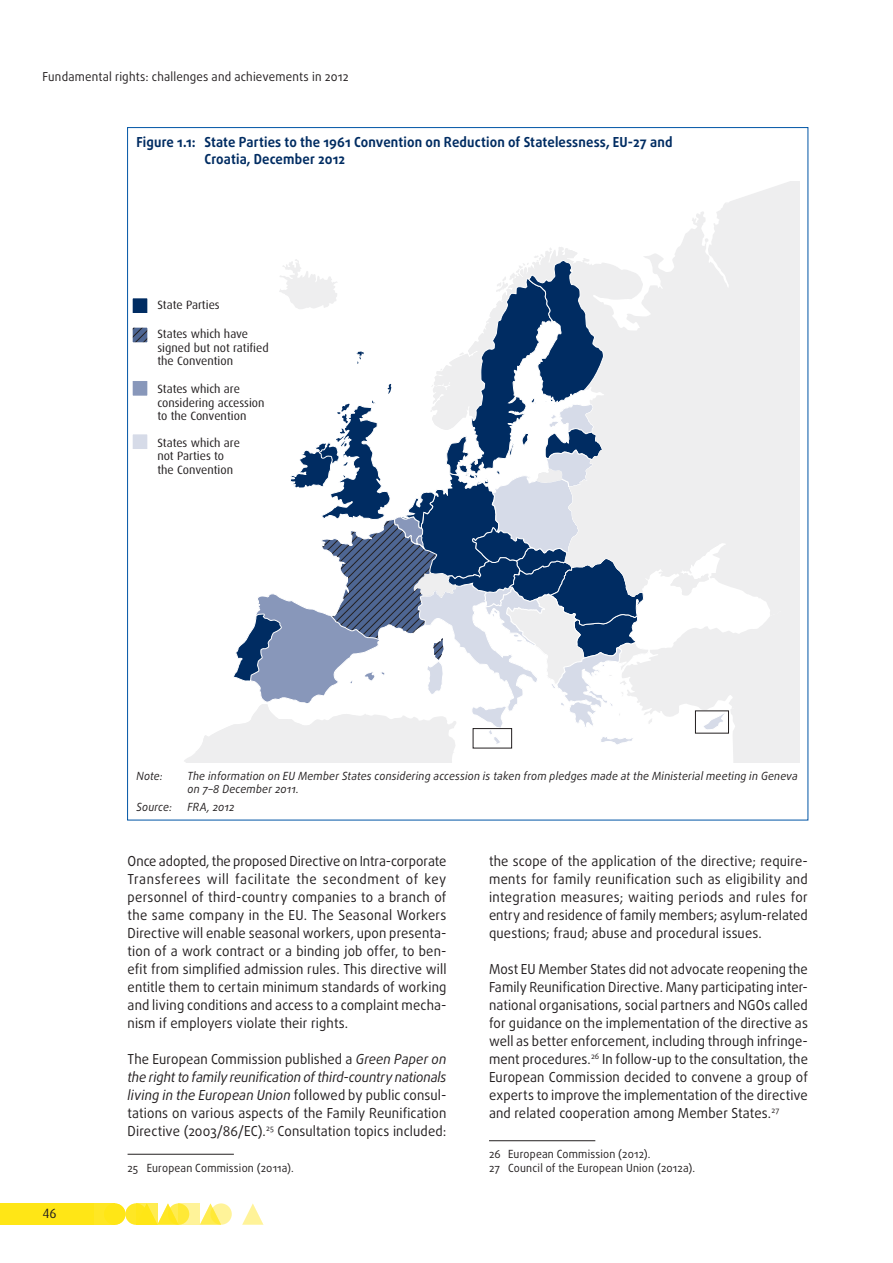
<style>
.page{position:relative;width:893px;height:1263px;background:#fff}
.page>*{position:absolute;margin:0;border:0;box-sizing:border-box;transform-origin:0 0}
.body{font:13.8px/18px "Daxline Pro";letter-spacing:.01em;color:#231f20;text-align:justify;scale:.95 1}
.figure_title{font:700 13.8px/16.5px "Daxline Pro";letter-spacing:.01em;color:#002c62;scale:.95 1}
.t1{font:13.5px "Dax";color:#231f20}
.t2{font:12.3px "Daxline Pro";letter-spacing:.015em;color:#231f20;scale:.95 1}
.t3{font:12px/13.5px "Dax";color:#231f20}
.TABLE_source_notes{font:italic 11.25px/13.5px "Daxline Pro";letter-spacing:.015em;color:#231f20;scale:.95 1}
.footnote_caption{font:11.25px "Daxline Pro";letter-spacing:.02em;color:#231f20;scale:.95 1}
.s1{font-style:italic}
</style>
<div class="page">
<div style="left:0;top:1203px;width:94px;height:22px;background:#ffe616"></div>
<svg style="left:125px;top:1203px;width:22px;height:22px"></svg>
<div style="left:94px;top:1203px;width:21px;height:22px;background:#ffe724"></div>
<svg style="left:200px;top:1203px;width:18px;height:22px"></svg>
<svg style="left:242px;top:1203px;width:21px;height:22px"></svg>
<div style="left:104px;top:1203px;width:21px;height:22px;background:#ffe616;border-radius:50%"></div>
<svg style="left:157px;top:1203px;width:18px;height:22px"></svg>
<svg style="left:168px;top:1203px;width:21px;height:22px"></svg>
<svg style="left:210px;top:1203px;width:22px;height:22px"></svg>
<svg style="left:136px;top:1203px;width:21px;height:22px"></svg>
<svg style="left:179px;top:1203px;width:21px;height:22px"></svg>
<hr style="left:128px;top:1154px;width:106px;height:1px;background:#231f20">
<hr style="left:489px;top:1140px;width:106px;height:1px;background:#231f20">
<svg style="left:679px;top:182px;width:120px;height:65px;fill:#eeeeef"></svg>
<div style="left:132px;top:298px;width:16px;height:15px;background:#002c62"></div>
<div style="left:132px;top:297px;width:16px;height:17px;border:1px solid #fff"></div>
<svg style="left:134px;top:329px;width:12px;height:12px"></svg>
<div style="left:132px;top:327px;width:16px;height:16px;border:1px solid #fff"></div>
<div style="left:132px;top:434px;width:16px;height:15px;background:#d6dbe8"></div>
<div style="left:132px;top:433px;width:16px;height:17px;border:1px solid #fff"></div>
<div style="left:132px;top:380px;width:16px;height:16px;background:#8897ba"></div>
<div style="left:132px;top:380px;width:16px;height:16px;border:1px solid #fff"></div>
<svg style="left:184px;top:247px;width:615px;height:515px"></svg>
<div style="left:695px;top:711px;width:34px;height:22px;border:1px solid #231f20"></div>
<div style="left:473px;top:728px;width:39px;height:20px;border:1px solid #231f20"></div>
<p class="t2" style="left:43px;top:68px;width:324px">Fundamental rights: challenges and achievements in 2012</p>
<p class="figure_title" style="left:204px;top:134px;width:494px;text-indent:-68px">Figure 1.1: State Parties to the 1961 Convention on Reduction of Statelessness, EU-27 and<br>Croatia, December 2012</p>
<p class="t3" style="left:157px;top:298px;width:64px">State Parties</p>
<p class="t3" style="left:157px;top:328px;width:113px">States which have signed but not ratified the Convention</p>
<p class="t3" style="left:157px;top:383px;width:109px">States which are considering accession to the Convention</p>
<p class="t3" style="left:157px;top:436px;width:84px">States which are not Parties to the Convention</p>
<p class="TABLE_source_notes" style="left:136px;top:769px;width:29px">Note:</p>
<p class="TABLE_source_notes" style="left:187px;top:769px;width:644px">The information on EU Member States considering accession is taken from pledges made at the Ministerial meeting in Geneva on 7–8 December 2011.</p>
<p class="TABLE_source_notes" style="left:136px;top:800px;width:39px">Source:</p>
<p class="TABLE_source_notes" style="left:187px;top:800px;width:51px">FRA, 2012</p>
<p class="t1" style="left:43px;top:1206px;width:16px">46</p>
<p class="body" style="left:128px;top:852px;width:337px">Once adopted, the proposed Directive on Intra‑corporate Transferees will facilitate the secondment of key personnel of third‑country companies to a branch of the same company in the EU. The Seasonal Workers Directive will enable seasonal workers, upon presenta‑ tion of a work contract or a binding job offer, to ben‑ efit from simplified admission rules. This directive will entitle them to certain minimum standards of working and living conditions and access to a complaint mecha‑ nism if employers violate their rights.</p>
<p class="body" style="left:128px;top:1050px;width:337px">The European Commission published a <span class="s1">Green Paper on the right to family reunification of third‑country nationals living in the European Union</span> followed by public consul‑ tations on various aspects of the Family Reunification Directive (2003/86/EC).<sup>25</sup> Consultation topics included:</p>
<p class="footnote_caption" style="left:128px;top:1160px;width:176px">25 European Commission (2011a).</p>
<p class="body" style="left:489px;top:852px;width:337px">the scope of the application of the directive; require‑ ments for family reunification such as eligibility and integration measures; waiting periods and rules for entry and residence of family members; asylum‑related questions; fraud; abuse and procedural issues.</p>
<p class="body" style="left:489px;top:960px;width:337px">Most EU Member States did not advocate reopening the Family Reunification Directive. Many participating inter‑ national organisations, social partners and NGOs called for guidance on the implementation of the directive as well as better enforcement, including through infringe‑ ment procedures.<sup>26</sup> In follow‑up to the consultation, the European Commission decided to convene a group of experts to improve the implementation of the directive and related cooperation among Member States.<sup>27</sup></p>
<p class="footnote_caption" style="left:489px;top:1147px;width:172px">26 European Commission (2012).</p>
<p class="footnote_caption" style="left:489px;top:1160px;width:218px">27 Council of the European Union (2012a).</p>
</div>
